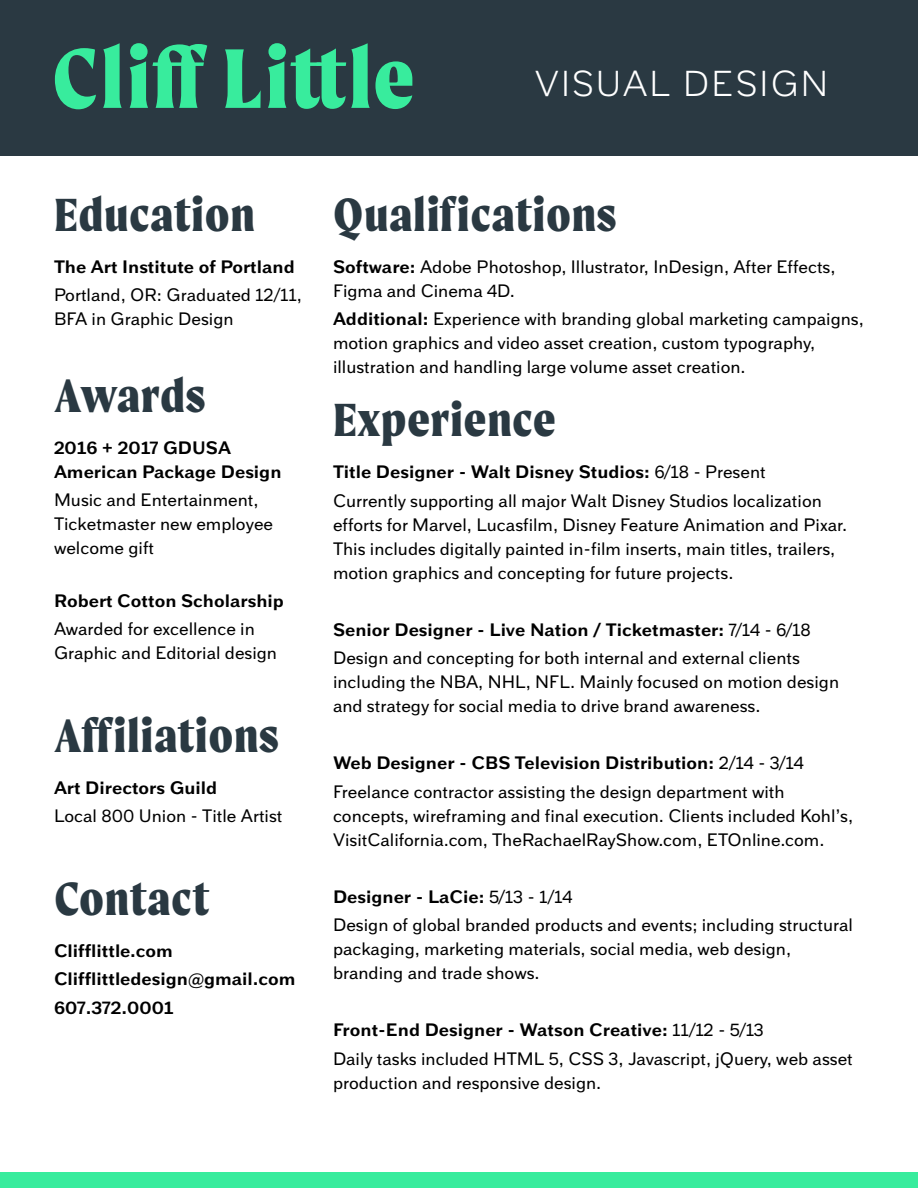
<style>
.page{position:relative;width:918px;height:1188px;background:#fff}
.page>*{position:absolute;margin:0;border:0;box-sizing:border-box;transform-origin:0 0}
.t1{font:800 90px "Moret";letter-spacing:.04em;color:#38ec9d}
.Section_Header{font:800 49.5px "Moret";letter-spacing:.02em;color:#2a3942}
.t2{font:300 36px "Armitage";letter-spacing:.06em;color:#fff}
.Copy{font:18px/24px "Armitage";color:#000}
.Copy-2{font:700 18px/24px "Armitage";color:#000}
.s1{font-weight:700}
.s2{font-weight:400}
</style>
<div class="page">
<div style="left:0;top:0;width:918px;height:155px;background:#2a3942"></div>
<div style="left:0;top:1172px;width:918px;height:16px;background:#38ec9d"></div>
<p class="t1" style="left:52px;top:25px;width:364px">Cliff Little</p>
<p class="t2" style="left:535px;top:63px;width:295px">VISUAL DESIGN</p>
<p class="Section_Header" style="left:54px;top:185px;width:202px">Education</p>
<p class="Copy-2" style="left:54px;top:254px;width:242px">The Art Institute of Portland</p>
<p class="Copy" style="left:54px;top:283px;width:249px">Portland, OR: Graduated 12/11,<br>BFA in Graphic Design</p>
<p class="Section_Header" style="left:54px;top:366px;width:153px">Awards</p>
<p class="Copy-2" style="left:54px;top:435px;width:229px">2016 + 2017 GDUSA<br>American Package Design</p>
<p class="Copy" style="left:54px;top:488px;width:221px">Music and Entertainment,<br>Ticketmaster new employee welcome gift</p>
<p class="Copy-2" style="left:54px;top:588px;width:231px">Robert Cotton Scholarship</p>
<p class="Copy" style="left:54px;top:617px;width:225px">Awarded for excellence in<br>Graphic and Editorial design</p>
<p class="Section_Header" style="left:54px;top:706px;width:226px">Affiliations</p>
<p class="Copy-2" style="left:54px;top:775px;width:165px">Art Directors Guild</p>
<p class="Copy" style="left:54px;top:803px;width:230px">Local 800 Union - Title Artist</p>
<p class="Section_Header" style="left:54px;top:869px;width:157px">Contact</p>
<p class="Copy-2" style="left:54px;top:938px;width:120px">Clifflittle.com</p>
<p class="Copy-2" style="left:54px;top:967px;width:243px">Clifflittledesign@gmail.com</p>
<p class="Copy-2" style="left:54px;top:995px;width:121px">607.372.0001</p>
<p class="Section_Header" style="left:333px;top:185px;width:285px">Qualifications</p>
<p class="Copy" style="left:333px;top:254px;width:504px"><span class="s1">Software:</span> Adobe Photoshop, Illustrator, InDesign, After Effects,<br>Figma and Cinema 4D.</p>
<p class="Copy" style="left:333px;top:307px;width:532px"><span class="s1">Additional:</span> Experience with branding global marketing campaigns, motion graphics and video asset creation, custom typography, illustration and handling large volume asset creation.</p>
<p class="Section_Header" style="left:333px;top:391px;width:224px">Experience</p>
<p class="Copy-2" style="left:333px;top:460px;width:434px">Title Designer - Walt Disney Studios: <span class="s2">6/18 - Present</span></p>
<p class="Copy" style="left:333px;top:488px;width:516px">Currently supporting all major Walt Disney Studios localization efforts for Marvel, Lucasfilm, Disney Feature Animation and Pixar.<br>This includes digitally painted in-film inserts, main titles, trailers, motion graphics and concepting for future projects.</p>
<p class="Copy-2" style="left:333px;top:617px;width:479px">Senior Designer - Live Nation / Ticketmaster: <span class="s2">7/14 - 6/18</span></p>
<p class="Copy" style="left:333px;top:646px;width:508px">Design and concepting for both internal and external clients including the NBA, NHL, NFL. Mainly focused on motion design and strategy for social media to drive brand awareness.</p>
<p class="Copy-2" style="left:333px;top:751px;width:472px">Web Designer - CBS Television Distribution: <span class="s2">2/14 - 3/14</span></p>
<p class="Copy" style="left:333px;top:779px;width:522px">Freelance contractor assisting the design department with concepts, wireframing and final execution. Clients included Kohl’s,<br>VisitCalifornia.com, TheRachaelRayShow.com, ETOnline.com.</p>
<p class="Copy-2" style="left:333px;top:884px;width:241px">Designer - LaCie: <span class="s2">5/13 - 1/14</span></p>
<p class="Copy" style="left:333px;top:913px;width:521px">Design of global branded products and events; including structural packaging, marketing materials, social media, web design, branding and trade shows.</p>
<p class="Copy-2" style="left:333px;top:1018px;width:432px">Front-End Designer - Watson Creative: <span class="s2">11/12 - 5/13</span></p>
<p class="Copy" style="left:333px;top:1046px;width:521px">Daily tasks included HTML 5, CSS 3, Javascript, jQuery, web asset production and responsive design.</p>
</div>
